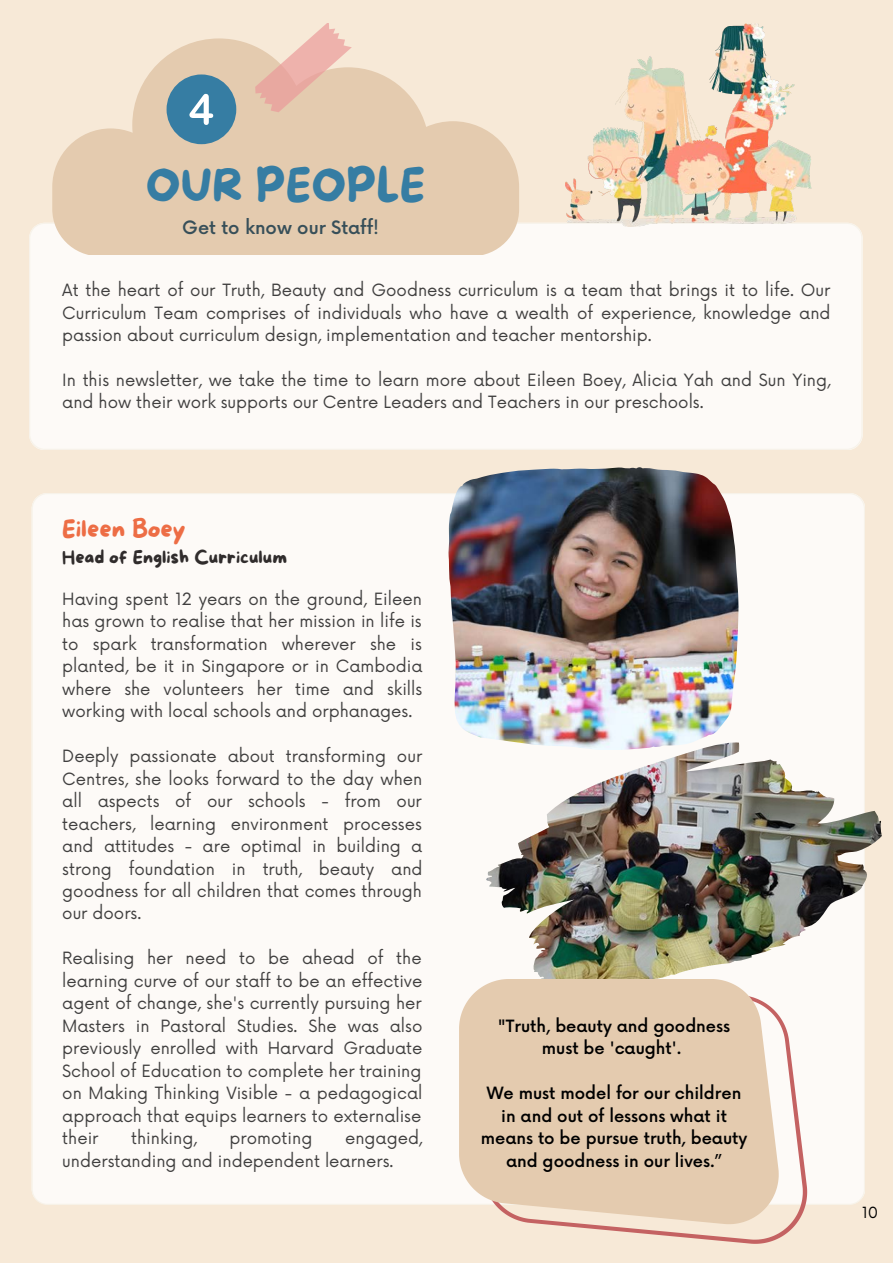
<style>
.page{position:relative;width:893px;height:1264px;background:#fff}
.page>*{position:absolute;margin:0;border:0;box-sizing:border-box;transform-origin:0 0}
.t1{font:45px "More Sugar";color:#367da3}
.t2{font:24px "More Sugar";color:#ed6d45}
.t3{font:18px "More Sugar";color:#302c2c}
.t4{font:500 18px "Now";color:#374f59}
.t5{font:16.5px/22.5px "Now";color:#403f3f;text-align:justify}
.t6{font:500 16.5px/22.5px "Now";color:#000;text-align:center}
.t7{font:15px "Now";color:#000}
</style>
<div class="page">
<div style="left:0;top:0;width:892px;height:1262px;background:#f7e9d7"></div>
<div style="left:29px;top:223px;width:833px;height:227px;background:#fdfaf7"></div>
<svg style="left:52px;top:38px;width:467px;height:217px;fill:#e4cbaf"></svg>
<svg style="left:255px;top:23px;width:97px;height:89px"></svg>
<div style="left:166px;top:74px;width:70px;height:70px;background:#367da3;border-radius:50%"></div>
<svg style="left:189px;top:94px;width:24px;height:31px"></svg>
<div style="left:32px;top:493px;width:833px;height:711px;background:#fdfaf7"></div>
<img style="left:486px;top:742px;width:395px;height:254px">
<img style="left:448px;top:467px;width:290px;height:283px">
<img style="left:565px;top:23px;width:246px;height:204px">
<svg style="left:543px;top:994px;width:264px;height:249px"></svg>
<svg style="left:459px;top:979px;width:319px;height:245px;background:#e5cdb3"></svg>
<h1 class="t1" style="left:146px;top:160px;width:281px">OUR PEOPLE</h1>
<p class="t4" style="left:182px;top:218px;width:198px">Get to know our Staff!</p>
<p class="t5" style="left:62px;top:280px;width:769px">At the heart of our Truth, Beauty and Goodness curriculum is a team that brings it to life. Our Curriculum Team comprises of individuals who have a wealth of experience, knowledge and passion about curriculum design, implementation and teacher mentorship.</p>
<p class="t5" style="left:62px;top:369px;width:769px">In this newsletter, we take the time to learn more about Eileen Boey, Alicia Yah and Sun Ying, and how their work supports our Centre Leaders and Teachers in our preschools.</p>
<h2 class="t2" style="left:62px;top:516px;width:125px">Eileen Boey</h2>
<p class="t3" style="left:62px;top:547px;width:226px">Head of English Curriculum</p>
<p class="t5" style="left:62px;top:588px;width:362px">Having spent 12 years on the ground, Eileen has grown to realise that her mission in life is to spark transformation wherever she is planted, be it in Singapore or in Cambodia where she volunteers her time and skills working with local schools and orphanages.</p>
<p class="t5" style="left:62px;top:745px;width:362px">Deeply passionate about transforming our Centres, she looks forward to the day when all aspects of our schools - from our teachers, learning environment processes and attitudes - are optimal in building a strong foundation in truth, beauty and goodness for all children that comes through our doors.</p>
<p class="t5" style="left:62px;top:948px;width:362px">Realising her need to be ahead of the learning curve of our staff to be an effective agent of change, she's currently pursuing her Masters in Pastoral Studies. She was also previously enrolled with Harvard Graduate School of Education to complete her training on Making Thinking Visible - a pedagogical approach that equips learners to externalise their</p>
<p class="t5" style="left:62px;top:1127px;width:361px;text-indent:283px">engaged, understanding and independent learners.</p>
<p class="t5" style="left:131px;top:1127px;width:67px">thinking,</p>
<p class="t5" style="left:229px;top:1127px;width:84px">promoting</p>
<p class="t6" style="left:498px;top:1015px;width:234px">"Truth, beauty and goodness must be 'caught'.</p>
<p class="t6" style="left:480px;top:1082px;width:268px">We must model for our children in and out of lessons what it means to be pursue truth, beauty and goodness in our lives.”</p>
<p class="t7" style="left:862px;top:1203px;width:18px">10</p>
</div>
